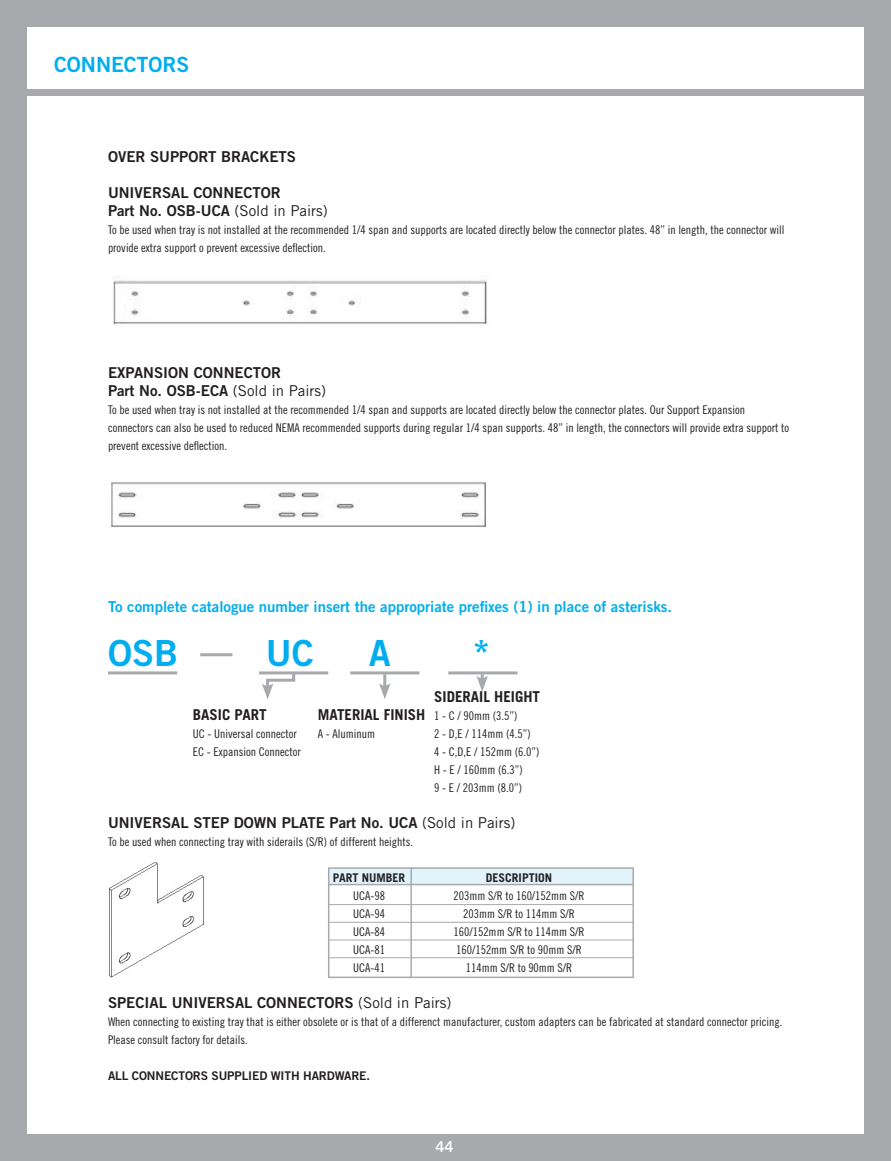
<style>
.page{position:relative;width:891px;height:1161px;background:#a8a9ad}
.page>*{position:absolute;margin:0;border:0;box-sizing:border-box;transform-origin:0 0}
.t1{font:36px "Trade Gothic Bold Two";color:#00aeef}
.t2{font:21px "Trade Gothic Bold Two";color:#00aeef}
.t3{font:15px/18px "Trade Gothic Bold Two";color:#231f20}
.t4{font:15px "Trade Gothic Bold Two";color:#00aeef}
.t5{font:700 15px "Trade Gothic";color:#231f20}
.t6{font:15px "Trade Gothic Bold Two";color:#fff}
.t7{font:12px/18px "Trade Gothic Cond Eighteen";color:#231f20}
.t8{font:12px "Trade Gothic Bold Two";letter-spacing:-.01em;color:#231f20}
.t9{font:700 12px "Trade Gothic";color:#231f20}
.s1{font-family:"Trade Gothic"}
</style>
<div class="page">
<div style="left:27px;top:96px;width:837px;height:1038px;background:#fff"></div>
<div style="left:27px;top:27px;width:837px;height:62px;background:#fff"></div>
<hr style="left:108px;top:671px;width:69px;height:3px;background:#a8a9ad">
<hr style="left:259px;top:671px;width:69px;height:3px;background:#a8a9ad">
<hr style="left:350px;top:671px;width:69px;height:3px;background:#a8a9ad">
<hr style="left:448px;top:671px;width:70px;height:3px;background:#a8a9ad">
<hr style="left:200px;top:653px;width:32px;height:3px;background:#a8a9ad">
<svg style="left:262px;top:671px;width:35px;height:28px"></svg>
<hr style="left:383px;top:674px;width:3px;height:15px;background:#a8a9ad">
<svg style="left:379px;top:683px;width:12px;height:16px"></svg>
<svg style="left:476px;top:674px;width:12px;height:18px"></svg>
<img style="left:109px;top:862px;width:95px;height:116px">
<div style="left:328px;top:868px;width:305px;height:17px;background:#e1f4fc"></div>
<hr style="left:328px;top:904px;width:304px;height:1px;background:#a8a9ad">
<hr style="left:328px;top:922px;width:306px;height:1px;background:#a8a9ad">
<hr style="left:329px;top:940px;width:304px;height:1px;background:#a8a9ad">
<hr style="left:329px;top:957px;width:304px;height:1px;background:#a8a9ad">
<hr style="left:328px;top:977px;width:305px;height:1px;background:#a8a9ad">
<hr style="left:328px;top:867px;width:1px;height:111px;background:#a8a9ad">
<hr style="left:632px;top:868px;width:2px;height:110px;background:#a8a9ad">
<hr style="left:410px;top:868px;width:2px;height:110px;background:#a8a9ad">
<hr style="left:328px;top:884px;width:305px;height:1px;background:#a8a9ad">
<hr style="left:328px;top:867px;width:305px;height:2px;background:#a8a9ad">
<img style="left:113px;top:280px;width:374px;height:45px">
<img style="left:111px;top:482px;width:375px;height:46px">
<h2 class="t2" style="left:54px;top:51px;width:137px">CONNECTORS</h2>
<p class="t3" style="left:108px;top:147px;width:190px">OVER SUPPORT BRACKETS</p>
<p class="t3" style="left:108px;top:183px;width:221px">UNIVERSAL CONNECTOR<br>Part No. OSB-UCA <span class="s1">(Sold in Pairs)</span></p>
<p class="t7" style="left:108px;top:221px;width:678px">To be used when tray is not installed at the recommended 1/4 span and supports are located directly below the connector plates. 48” in length, the connector will provide extra support o prevent excessive deflection.</p>
<p class="t3" style="left:108px;top:363px;width:220px">EXPANSION CONNECTOR<br>Part No. OSB-ECA <span class="s1">(Sold in Pairs)</span></p>
<p class="t7" style="left:108px;top:401px;width:683px">To be used when tray is not installed at the recommended 1/4 span and supports are located directly below the connector plates. Our Support Expansion connectors can also be used to reduced NEMA recommended supports during regular 1/4 span supports. 48” in length, the connectors will provide extra support to prevent excessive deflection.</p>
<p class="t4" style="left:108px;top:597px;width:566px">To complete catalogue number insert the appropriate prefixes (1) in place of asterisks.</p>
<h1 class="t1" style="left:108px;top:631px;width:72px">OSB</h1>
<h1 class="t1" style="left:266px;top:631px;width:49px">UC</h1>
<h1 class="t1" style="left:369px;top:631px;width:23px">A</h1>
<h1 class="t1" style="left:472px;top:631px;width:19px">*</h1>
<p class="t5" style="left:193px;top:705px;width:75px">BASIC PART</p>
<p class="t7" style="left:193px;top:725px;width:109px">UC - Universal connector<br>EC - Expansion Connector</p>
<p class="t5" style="left:318px;top:705px;width:109px">MATERIAL FINISH</p>
<p class="t7" style="left:318px;top:725px;width:59px">A - Aluminum</p>
<p class="t5" style="left:434px;top:687px;width:107px">SIDERAIL HEIGHT</p>
<p class="t7" style="left:434px;top:707px;width:107px">1 - C / 90mm (3.5”)<br>2 - D,E / 114mm (4.5”)<br>4 - C,D,E / 152mm (6.0”)<br>H - E / 160mm (6.3”)<br>9 - E / 203mm (8.0”)</p>
<p class="t3" style="left:108px;top:813px;width:409px">UNIVERSAL STEP DOWN PLATE Part No. UCA <span class="s1">(Sold in Pairs)</span></p>
<p class="t7" style="left:108px;top:833px;width:307px">To be used when connecting tray with siderails (S/R) of different heights.</p>
<p class="t9" style="left:333px;top:870px;width:74px">PART NUMBER</p>
<p class="t9" style="left:486px;top:870px;width:68px">DESCRIPTION</p>
<p class="t7" style="left:353px;top:887px;width:33px">UCA-98</p>
<p class="t7" style="left:453px;top:887px;width:133px">203mm S/R to 160/152mm S/R</p>
<p class="t7" style="left:353px;top:905px;width:33px">UCA-94</p>
<p class="t7" style="left:463px;top:905px;width:113px">203mm S/R to 114mm S/R</p>
<p class="t7" style="left:353px;top:923px;width:33px">UCA-84</p>
<p class="t7" style="left:453px;top:923px;width:133px">160/152mm S/R to 114mm S/R</p>
<p class="t7" style="left:353px;top:941px;width:33px">UCA-81</p>
<p class="t7" style="left:456px;top:941px;width:127px">160/152mm S/R to 90mm S/R</p>
<p class="t7" style="left:353px;top:959px;width:33px">UCA-41</p>
<p class="t7" style="left:466px;top:959px;width:108px">114mm S/R to 90mm S/R</p>
<p class="t3" style="left:108px;top:993px;width:345px">SPECIAL UNIVERSAL CONNECTORS <span class="s1">(Sold in Pairs)</span></p>
<p class="t7" style="left:108px;top:1013px;width:676px">When connecting to existing tray that is either obsolete or is that of a differenct manufacturer, custom adapters can be fabricated at standard connector pricing.<br>Please consult factory for details.</p>
<p class="t8" style="left:108px;top:1068px;width:264px">ALL CONNECTORS SUPPLIED WITH HARDWARE.</p>
<p class="t6" style="left:435px;top:1137px;width:20px">44</p>
</div>
